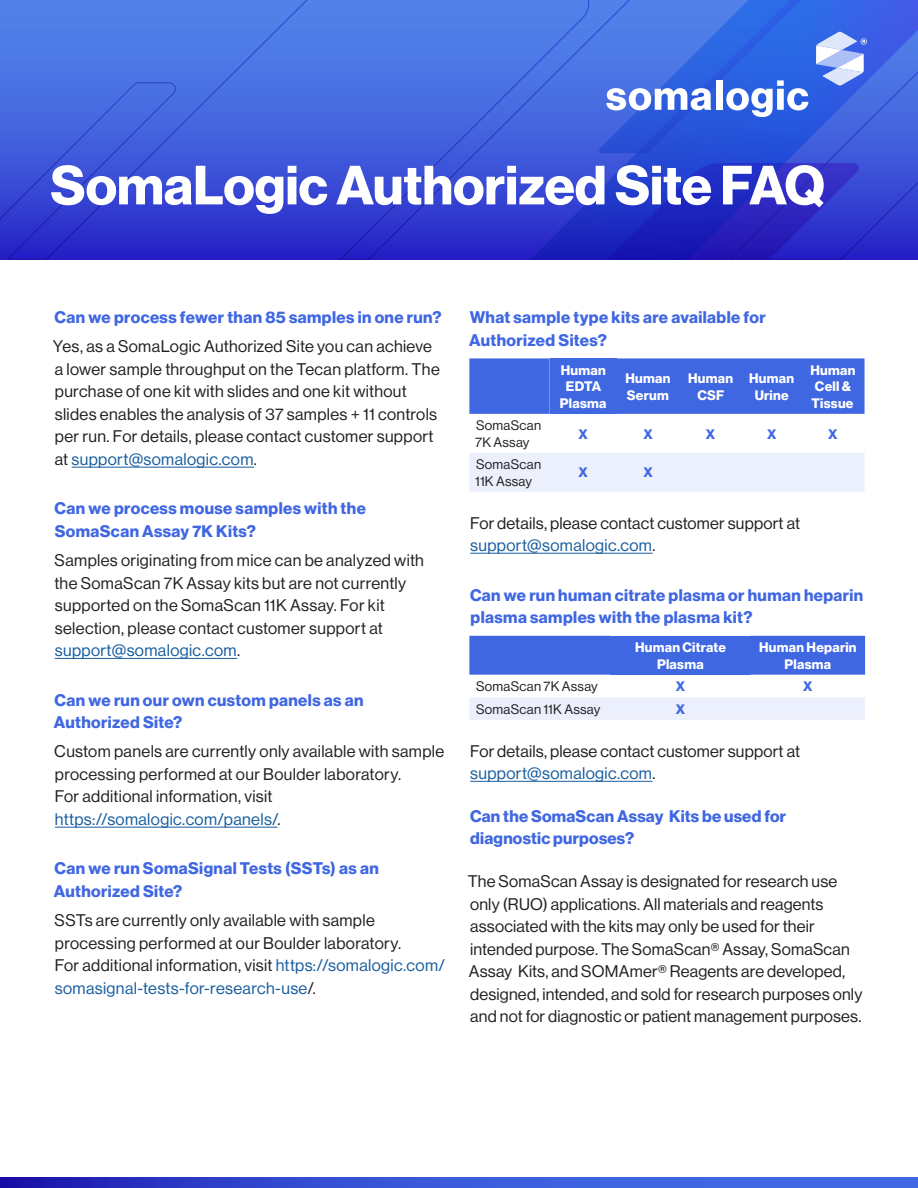
<style>
.page{position:relative;width:918px;height:1188px;background:#fff}
.page>*{position:absolute;margin:0;border:0;box-sizing:border-box;transform-origin:0 0}
.t1{font:54px "N Haas Grotesk DS Pro 75 Bd";color:#fff}
.Body_Copy{font:16.5px/22.5px "N Haas Grotesk DS Pro 55 Rg";letter-spacing:.02em;color:#231f20}
.Question{font:16.5px/22.5px "N Haas Grotesk DS Pro 75 Bd";letter-spacing:.025em;color:#4067e2}
.Body_Copy-2{font:16.5px/22.5px "N Haas Grotesk DS Pro 75 Bd";letter-spacing:.015em;color:#4067e2}
.Body_Copy-3{font:13.5px/16.5px "N Haas Grotesk DS Pro 75 Bd";letter-spacing:.02em;color:#fff;text-align:center}
.Body_Copy-4{font:13.5px/16.5px "N Haas Grotesk DS Pro 55 Rg";letter-spacing:.02em;color:#231f20}
.Body_Copy-5{font:13.5px "N Haas Grotesk DS Pro 75 Bd";color:#4067e2}
.s1{color:#175d9e}
</style>
<div class="page">
<svg style="left:0;top:1177px;width:918px;height:11px;background:#3550d2"></svg>
<svg style="left:0;top:0;width:505px;height:163px;background:#4a72e3"></svg>
<svg style="left:0;top:82px;width:177px;height:81px;background:#4365de"></svg>
<svg style="left:505px;top:0;width:413px;height:259px;background:#4161de"></svg>
<svg style="left:598px;top:0;width:252px;height:153px;background:#3667e1"></svg>
<svg style="left:0;top:163px;width:859px;height:96px;background:#2d35ca"></svg>
<svg style="left:606px;top:88px;width:105px;height:22px"></svg>
<div style="left:716px;top:80px;width:7px;height:30px;background:#fff"></div>
<svg style="left:726px;top:80px;width:82px;height:37px"></svg>
<svg style="left:816px;top:32px;width:51px;height:54px"></svg>
<hr style="left:72px;top:467px;width:182px;height:1px;background:#175d9e">
<hr style="left:55px;top:658px;width:182px;height:1px;background:#175d9e">
<hr style="left:55px;top:827px;width:222px;height:1px;background:#175d9e">
<hr style="left:470px;top:553px;width:183px;height:1px;background:#175d9e">
<hr style="left:470px;top:781px;width:183px;height:1px;background:#175d9e">
<div style="left:469px;top:358px;width:396px;height:56px;background:#4067e2"></div>
<div style="left:550px;top:358px;width:67px;height:56px;background:#4067e2"></div>
<div style="left:469px;top:453px;width:396px;height:39px;background:#ecf0fc"></div>
<div style="left:469px;top:636px;width:396px;height:39px;background:#4067e2"></div>
<div style="left:610px;top:636px;width:141px;height:39px;background:#4067e2"></div>
<div style="left:469px;top:697px;width:396px;height:23px;background:#ecf0fc"></div>
<p class="t1" style="left:50px;top:154px;width:776px">SomaLogic Authorized Site FAQ</p>
<p class="Question" style="left:55px;top:306px;width:389px">Can we process fewer than 85 samples in one run?</p>
<p class="Body_Copy" style="left:53px;top:336px;width:388px">Yes, as a SomaLogic Authorized Site you can achieve a lower sample throughput on the Tecan platform. The purchase of one kit with slides and one kit without slides enables the analysis of 37 samples + 11 controls per run. For details, please contact customer support at <span class="s1">support@somalogic.com</span>.</p>
<p class="Question" style="left:55px;top:498px;width:313px">Can we process mouse samples with the<br>SomaScan Assay 7K Kits?</p>
<p class="Body_Copy" style="left:54px;top:549px;width:371px">Samples originating from mice can be analyzed with the SomaScan 7K Assay kits but are not currently supported on the SomaScan 11K Assay. For kit selection, please contact customer support at <span class="s1">support@somalogic.com</span>.</p>
<p class="Question" style="left:54px;top:689px;width:311px">Can we run our own custom panels as an<br>Authorized Site?</p>
<p class="Body_Copy" style="left:54px;top:741px;width:392px">Custom panels are currently only available with sample processing performed at our Boulder laboratory.<br>For additional information, visit <span class="s1">https://somalogic.com/panels/</span>.</p>
<p class="Question" style="left:54px;top:858px;width:326px">Can we run SomaSignal Tests (SSTs) as an<br>Authorized Site?</p>
<p class="Body_Copy" style="left:55px;top:909px;width:392px">SSTs are currently only available with sample processing performed at our Boulder laboratory.<br>For additional information, visit <span class="s1">https://somalogic.com/ somasignal-tests-for-research-use</span>/.</p>
<p class="Question" style="left:469px;top:306px;width:298px">What sample type kits are available for<br>Authorized Sites?</p>
<p class="Body_Copy-3" style="left:560px;top:362px;width:48px">Human<br>EDTA<br>Plasma</p>
<p class="Body_Copy-3" style="left:625px;top:370px;width:47px;text-align:left">Human<br>Serum</p>
<p class="Body_Copy-3" style="left:688px;top:370px;width:47px">Human<br>CSF</p>
<p class="Body_Copy-3" style="left:749px;top:370px;width:47px">Human<br>Urine</p>
<p class="Body_Copy-3" style="left:810px;top:362px;width:47px;text-align:left">Human<br>Cell &amp;<br>Tissue</p>
<p class="Body_Copy-4" style="left:475px;top:417px;width:67px">SomaScan<br>7K Assay</p>
<p class="Body_Copy-5" style="left:579px;top:426px;width:11px">X</p>
<p class="Body_Copy-5" style="left:643px;top:426px;width:11px">X</p>
<p class="Body_Copy-5" style="left:706px;top:426px;width:11px">X</p>
<p class="Body_Copy-5" style="left:767px;top:426px;width:11px">X</p>
<p class="Body_Copy-5" style="left:828px;top:426px;width:11px">X</p>
<p class="Body_Copy-4" style="left:475px;top:456px;width:67px">SomaScan<br>11K Assay</p>
<p class="Body_Copy-5" style="left:579px;top:465px;width:11px">X</p>
<p class="Body_Copy-5" style="left:643px;top:465px;width:11px">X</p>
<p class="Body_Copy" style="left:470px;top:512px;width:331px">For details, please contact customer support at <span class="s1">support@somalogic.com</span>.</p>
<p class="Question" style="left:470px;top:584px;width:395px">Can we run human citrate plasma or human heparin plasma samples with the plasma kit?</p>
<p class="Body_Copy-3" style="left:635px;top:639px;width:92px">Human Citrate<br>Plasma</p>
<p class="Body_Copy-3" style="left:759px;top:639px;width:99px">Human Heparin<br>Plasma</p>
<p class="Body_Copy-4" style="left:476px;top:678px;width:123px">SomaScan 7K Assay</p>
<p class="Body_Copy-5" style="left:676px;top:679px;width:11px">X</p>
<p class="Body_Copy-5" style="left:803px;top:679px;width:11px">X</p>
<p class="Body_Copy-4" style="left:476px;top:701px;width:126px">SomaScan 11K Assay</p>
<p class="Body_Copy-5" style="left:676px;top:701px;width:11px">X</p>
<p class="Body_Copy" style="left:470px;top:740px;width:331px">For details, please contact customer support at <span class="s1">support@somalogic.com</span>.</p>
<p class="Body_Copy-2" style="left:470px;top:805px;width:318px">Can the SomaScan Assay Kits be used for diagnostic purposes?</p>
<p class="Body_Copy" style="left:468px;top:870px;width:396px">The SomaScan Assay is designated for research use only (RUO) applications. All materials and reagents associated with the kits may only be used for their intended purpose. The SomaScan® Assay, SomaScan Assay Kits, and SOMAmer® Reagents are developed, designed, intended, and sold for research purposes only and not for diagnostic or patient management purposes.</p>
</div>
